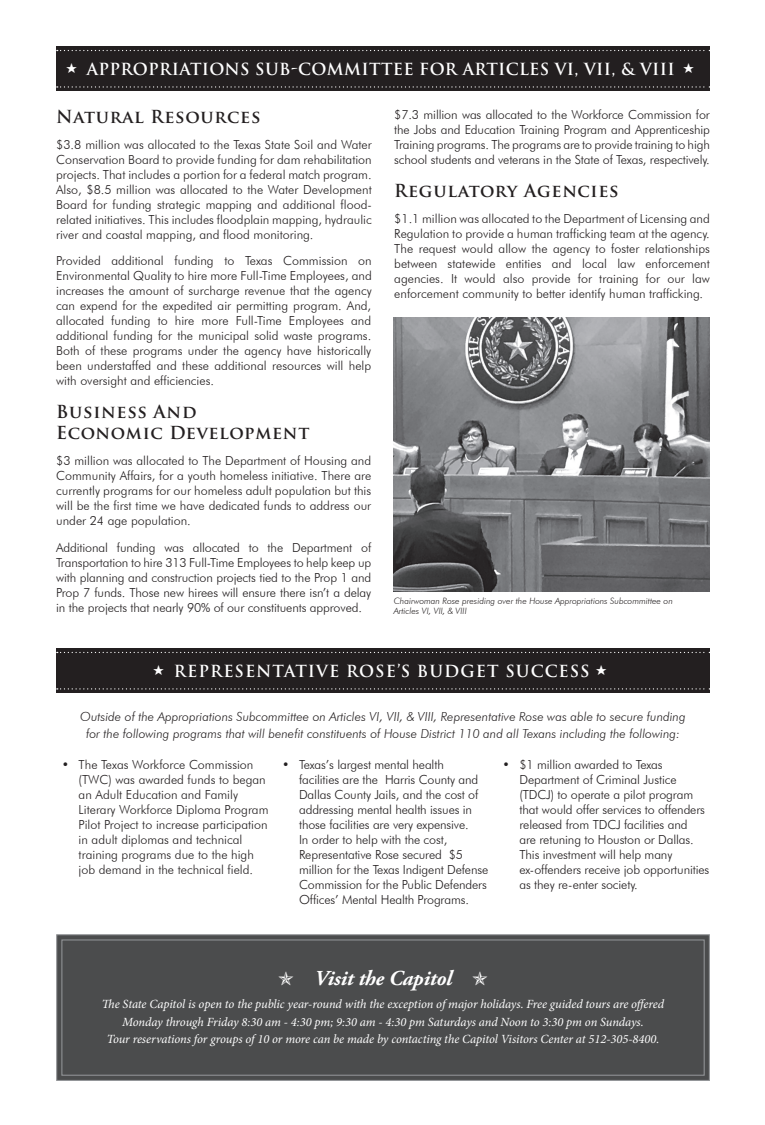
<style>
.page{position:relative;width:765px;height:1125px;background:#fff}
.page>*{position:absolute;margin:0;border:0;box-sizing:border-box;transform-origin:0 0}
.t1{font:italic 700 21.25px "Adobe Garamond Pro";letter-spacing:-.01em;color:#fff}
.t2{font:700 17.5px/21.2px "Trajan Pro";letter-spacing:.04em;color:#231f20}
.t3{font:700 16.25px "Trajan Pro";letter-spacing:.02em;color:#fff}
.t4{font:700 16.25px "Trajan Pro";letter-spacing:.06em;color:#fff}
.t5{font:300 12.5px/15px "Futura BT";letter-spacing:-.01em;color:#231f20;text-align:justify}
.t6{font:italic 12.5px/17.5px "Minion Pro";letter-spacing:-.01em;color:#fff;text-align:center}
.t7{font:italic 300 12.5px/16.2px "Futura BT";color:#231f20;text-align:center}
.t8{font:italic 300 8.75px/10px "Futura BT";color:#231f20}
</style>
<div class="page">
<div style="left:56px;top:934px;width:654px;height:147px;background:#4b4c4d"></div>
<div style="left:61px;top:939px;width:644px;height:137px;border:1px solid #939598"></div>
<div style="left:56px;top:46px;width:654px;height:44px;background:#231f20"></div>
<svg style="left:57px;top:86px;width:653px;height:2px"></svg>
<svg style="left:57px;top:50px;width:653px;height:1px"></svg>
<img style="left:394px;top:318px;width:316px;height:274px">
<div style="left:56px;top:648px;width:654px;height:44px;background:#231f20"></div>
<svg style="left:57px;top:688px;width:653px;height:2px"></svg>
<svg style="left:57px;top:652px;width:653px;height:1px"></svg>
<svg style="left:279px;top:971px;width:14px;height:14px"></svg>
<svg style="left:473px;top:971px;width:14px;height:14px"></svg>
<h3 class="t3" style="left:66px;top:59px;width:630px">★ APPROPRIATIONS SUB-COMMITTEE FOR ARTICLES VI, VII, &amp; VIII ★</h3>
<h2 class="t2" style="left:56px;top:106px;width:206px">Natural Resources</h2>
<p class="t5" style="left:56px;top:137px;width:317px">$3.8 million was allocated to the Texas State Soil and Water Conservation Board to provide funding for dam rehabilitation projects. That includes a portion for a federal match program.<br>Also, $8.5 million was allocated to the Water Development Board for funding strategic mapping and additional flood&shy;related initiatives. This includes floodplain mapping, hydraulic river and coastal mapping, and flood monitoring.</p>
<p class="t5" style="left:56px;top:253px;width:317px">Provided additional funding to Texas Commission on Environmental Quality to hire more Full-Time Employees, and increases the amount of surcharge revenue that the agency can expend for the expedited air permitting program. And, allocated funding to hire more Full-Time Employees and additional funding for the municipal solid waste programs.<br>Both of these programs under the agency have historically been understaffed and these additional resources will help with oversight and efficiencies.</p>
<h2 class="t2" style="left:56px;top:401px;width:255px">Business And<br>Economic Development</h2>
<p class="t5" style="left:56px;top:453px;width:317px">$3 million was allocated to The Department of Housing and Community Affairs, for a youth homeless initiative. There are currently programs for our homeless adult population but this will be the first time we have dedicated funds to address our under 24 age population.</p>
<p class="t5" style="left:56px;top:540px;width:317px">Additional funding was allocated to the Department of Transportation to hire 313 Full-Time Employees to help keep up with planning and construction projects tied to the Prop 1 and Prop 7 funds. Those new hirees will ensure there isn’t a delay in the projects that nearly 90% of our constituents approved.</p>
<p class="t5" style="left:394px;top:107px;width:317px">$7.3 million was allocated to the Workforce Commission for the Jobs and Education Training Program and Apprenticeship Training programs. The programs are to provide training to high school students and veterans in the State of Texas, respectively.</p>
<h2 class="t2" style="left:394px;top:180px;width:226px">Regulatory Agencies</h2>
<p class="t5" style="left:394px;top:211px;width:317px">$1.1 million was allocated to the Department of Licensing and Regulation to provide a human trafficking team at the agency.<br>The request would allow the agency to foster relationships between statewide entities and local law enforcement agencies. It would also provide for training for our law enforcement community to better identify human trafficking.</p>
<p class="t8" style="left:394px;top:595px;width:281px">Chairwoman Rose presiding over the House Appropriations Subcommittee on<br>Articles VI, VII, &amp; VIII</p>
<h3 class="t4" style="left:153px;top:661px;width:455px">★ REPRESENTATIVE ROSE’S BUDGET SUCCESS ★</h3>
<p class="t7" style="left:80px;top:709px;width:607px">Outside of the Appropriations Subcommittee on Articles VI, VII, &amp; VIII, Representative Rose was able to secure funding for the following programs that will benefit constituents of House District 110 and all Texans including the following:</p>
<p class="t5" style="left:79px;top:757px;width:191px;text-align:left;text-indent:-17px">• The Texas Workforce Commission (TWC) was awarded funds to began an Adult Education and Family Literary Workforce Diploma Program Pilot Project to increase participation in adult diplomas and technical training programs due to the high job demand in the technical field.</p>
<p class="t5" style="left:299px;top:757px;width:191px;text-align:left;text-indent:-17px">• Texas’s largest mental health<br>facilities are the Harris County and Dallas County Jails, and the cost of addressing mental health issues in those facilities are very expensive.<br>In order to help with the cost, Representative Rose secured $5 million for the Texas Indigent Defense Commission for the Public Defenders Offices’ Mental Health Programs.</p>
<p class="t5" style="left:519px;top:757px;width:191px;text-align:left;text-indent:-17px">• $1 million awarded to Texas Department of Criminal Justice (TDCJ) to operate a pilot program that would offer services to offenders released from TDCJ facilities and<br>are retuning to Houston or Dallas.<br>This investment will help many ex-offenders receive job opportunities as they re-enter society.</p>
<h1 class="t1" style="left:314px;top:966px;width:140px">Visit the Capitol</h1>
<p class="t6" style="left:102px;top:995px;width:564px">The State Capitol is open to the public year-round with the exception of major holidays. Free guided tours are offered<br>Monday through Friday 8:30 am - 4:30 pm; 9:30 am - 4:30 pm Saturdays and Noon to 3:30 pm on Sundays.<br>Tour reservations for groups of 10 or more can be made by contacting the Capitol Visitors Center at 512-305-8400.</p>
</div>
